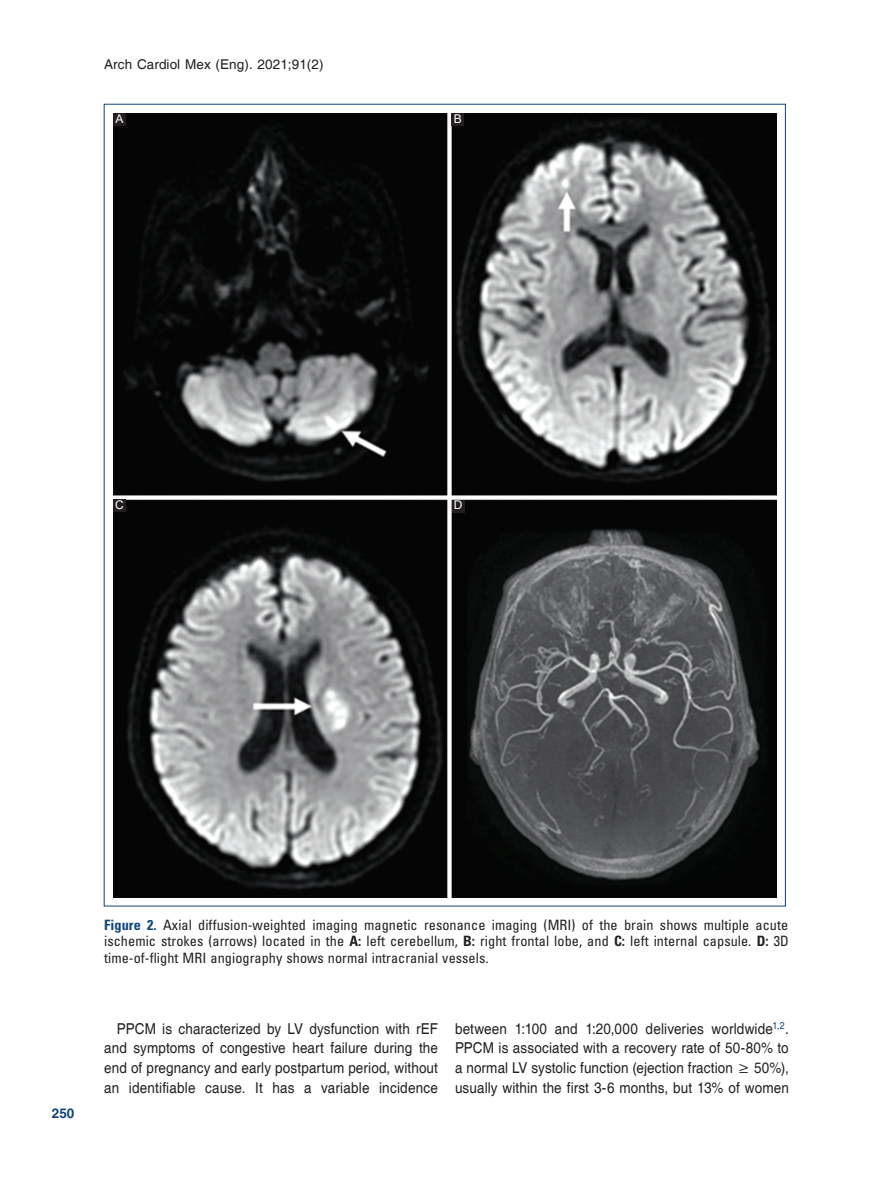
<style>
.page{position:relative;width:893px;height:1191px;background:#fff}
.page>*{position:absolute;margin:0;border:0;box-sizing:border-box;transform-origin:0 0}
.TX{font:15px/19.6px "Helvetica";letter-spacing:.01em;color:#231f20;text-align:justify;scale:.9 1}
.FGC{font:condensed 14.25px/16.5px "Univers LT Std";letter-spacing:.005em;color:#231f20;text-align:justify}
.t1{font:13.5px "Helvetica";letter-spacing:.005em;color:#231f20}
.FOLIO{font:700 13.5px "Helvetica LT Std";color:#0f4578}
.LABEL{font:12px "Arial";color:#fff}
.s1{font-weight:700;color:#0f4578}
.s2{font-weight:700}
</style>
<div class="page">
<img style="left:113px;top:113px;width:663px;height:784px">
<div style="left:113px;top:113px;width:13px;height:13px;background:#231f20"></div>
<div style="left:451px;top:113px;width:13px;height:13px;background:#231f20"></div>
<div style="left:113px;top:499px;width:13px;height:13px;background:#231f20"></div>
<div style="left:452px;top:499px;width:13px;height:13px;background:#231f20"></div>
<p class="t1" style="left:104px;top:57px;width:221px">Arch Cardiol Mex (Eng). 2021;91(2)</p>
<p class="LABEL" style="left:115px;top:110px;width:10px">A</p>
<p class="LABEL" style="left:454px;top:110px;width:10px">B</p>
<p class="LABEL" style="left:115px;top:496px;width:10px">C</p>
<p class="LABEL" style="left:454px;top:497px;width:10px">D</p>
<p class="FOLIO" style="left:52px;top:1104px;width:24px">250</p>
<p class="FGC" style="left:104px;top:916px;width:686px"><span class="s1">Figure 2.</span> Axial diffusion-weighted imaging magnetic resonance imaging (MRI) of the brain shows multiple acute ischemic strokes (arrows) located in the <span class="s2">A:</span> left cerebellum, <span class="s2">B:</span> right frontal lobe, and <span class="s2">C:</span> left internal capsule. <span class="s2">D:</span> 3D time-of-flight MRI angiography shows normal intracranial vessels.</p>
<p class="TX" style="left:104px;top:1019px;width:372px;text-indent:13px">PPCM is characterized by LV dysfunction with rEF and symptoms of congestive heart failure during the end of pregnancy and early postpartum period, without an identifiable cause. It has a variable incidence</p>
<p class="TX" style="left:455px;top:1019px;width:372px">between 1:100 and 1:20,000 deliveries worldwide<sup>1,2</sup>.<br>PPCM is associated with a recovery rate of 50-80% to a normal LV systolic function (ejection fraction ≥ 50%), usually within the first 3-6 months, but 13% of women</p>
</div>
